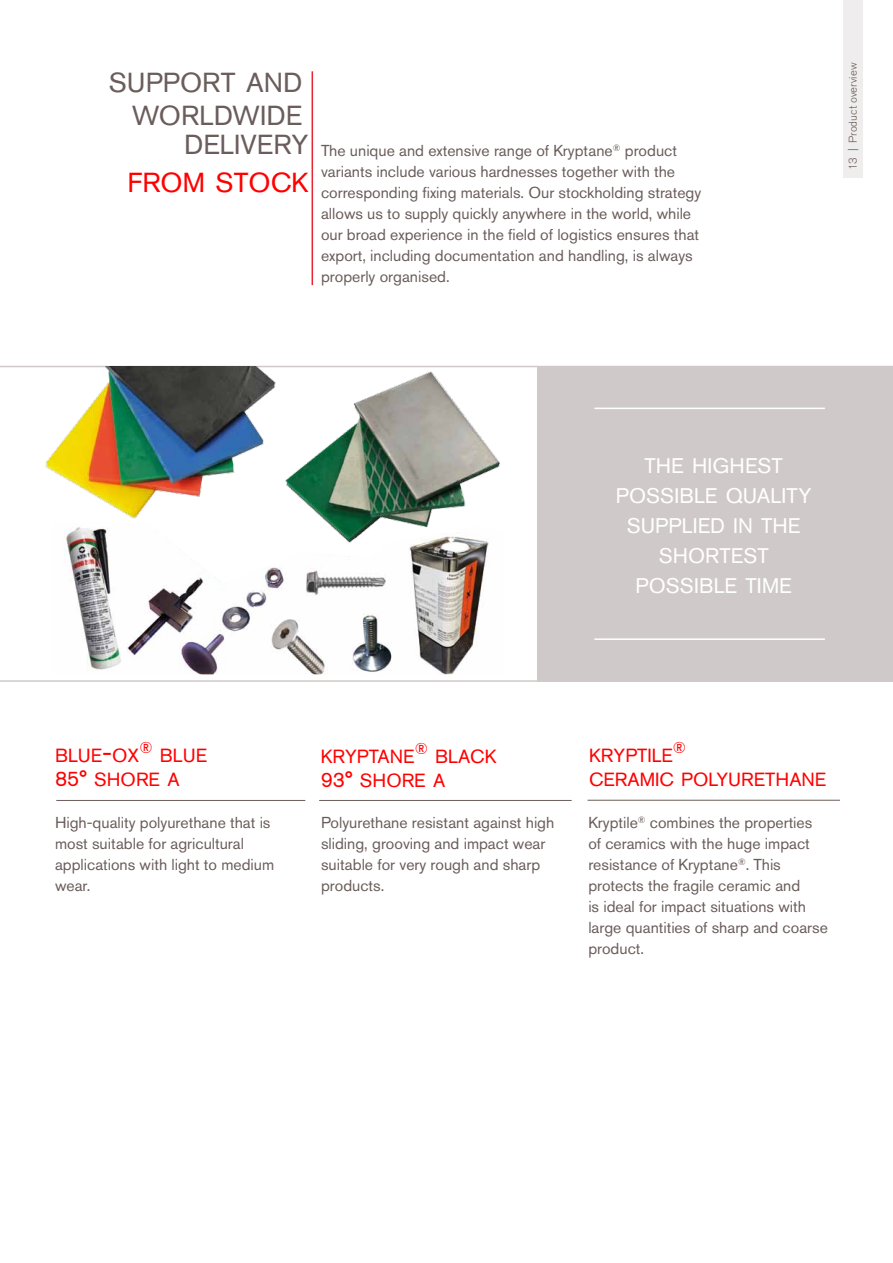
<style>
.page{position:relative;width:893px;height:1263px;background:#fff}
.page>*{position:absolute;margin:0;border:0;box-sizing:border-box;transform-origin:0 0}
.t1{font:27.3px/32.8px "Akzidenz Grotesk BQ";color:#6a5d5b;text-align:right}
.t2{font:27.3px "Akzidenz Grotesk BQ";color:#f00}
.t3{font:21px/30px "Akzidenz Grotesk BQ";letter-spacing:.005em;color:#fff;text-align:center}
.t4{font:18.9px/24px "Akzidenz Grotesk BQ";color:#f00}
.t5{font:15.75px/21px "Akzidenz Grotesk BQ";color:#6a5d5b}
.t6{font:15.75px "Akzidenz Grotesk BQ";color:#f00}
.t7{font:300 11.25px "Akzidenz Grotesk BQ";color:#6a5d5b}
.s1{color:#008163}
.s2{font-size:27px}
.s3{font-size:21px}
</style>
<div class="page">
<hr style="left:319px;top:800px;width:253px;height:1px;background:#6a5d5b">
<hr style="left:587px;top:800px;width:253px;height:1px;background:#6a5d5b">
<hr style="left:56px;top:800px;width:249px;height:1px;background:#6a5d5b">
<div style="left:538px;top:366px;width:355px;height:315px;background:#d0c9c9"></div>
<hr style="left:594px;top:408px;width:231px;height:1px;background:#fff">
<hr style="left:594px;top:638px;width:231px;height:2px;background:#fff">
<hr style="left:312px;top:71px;width:1px;height:214px;background:#e62733">
<hr style="left:0;top:680px;width:893px;height:2px;background:#d0c9c9">
<hr style="left:0;top:366px;width:893px;height:1px;background:#d0c9c9">
<div style="left:844px;top:0;width:19px;height:177px;background:#efeded"></div>
<img style="left:64px;top:532px;width:424px;height:142px">
<img style="left:39px;top:367px;width:241px;height:165px">
<img style="left:283px;top:371px;width:217px;height:175px">
<h1 class="t1" style="left:109px;top:66px;width:195px">SUPPORT AND<br>WORLDWIDE</h1>
<h1 class="t1" style="left:184px;top:128px;width:126px">DELIVERY</h1>
<h1 class="t2" style="left:128px;top:166px;width:183px">FROM STOCK</h1>
<p class="t5" style="left:321px;top:140px;width:382px">The unique and extensive range of Kryptane<sup>®</sup> product variants include various hardnesses together with the corresponding fixing materials. Our stockholding strategy allows us to supply quickly anywhere in the world, while our broad experience in the field of logistics ensures that export, including documentation and handling, is always properly organised.</p>
<p class="t7" style="left:847px;top:170px;width:109px;rotate:-90deg">13 <span class="s1">|</span> Product overview</p>
<h2 class="t3" style="left:616px;top:450px;width:197px">THE HIGHEST<br>POSSIBLE QUALITY<br>SUPPLIED IN THE<br>SHORTEST<br>POSSIBLE TIME</h2>
<p class="t6" style="left:139px;top:738px;width:15px">®</p>
<p class="t4" style="left:55px;top:744px;width:86px">BLUE<span class="s2">-</span>OX</p>
<p class="t4" style="left:55px;top:744px;width:154px;text-indent:105px">BLUE<br><span class="s3">85°</span> SHORE A</p>
<p class="t5" style="left:55px;top:812px;width:221px">High-quality polyurethane that is most suitable for agricultural applications with light to medium wear.</p>
<p class="t6" style="left:673px;top:738px;width:15px">®</p>
<p class="t4" style="left:589px;top:768px;width:239px">CERAMIC POLYURETHANE</p>
<p class="t6" style="left:415px;top:739px;width:15px">®</p>
<p class="t4" style="left:321px;top:744px;width:177px;text-indent:114px">BLACK<br><span class="s3">93°</span> SHORE A</p>
<p class="t4" style="left:589px;top:744px;width:85px">KRYPTILE</p>
<p class="t4" style="left:321px;top:744px;width:95px">KRYPTANE</p>
<p class="t5" style="left:321px;top:812px;width:235px">Polyurethane resistant against high sliding, grooving and impact wear suitable for very rough and sharp products.</p>
<p class="t5" style="left:588px;top:812px;width:241px">Kryptile<sup>®</sup> combines the properties of ceramics with the huge impact resistance of Kryptane<sup>®</sup>. This protects the fragile ceramic and<br>is ideal for impact situations with large quantities of sharp and coarse product.</p>
</div>
